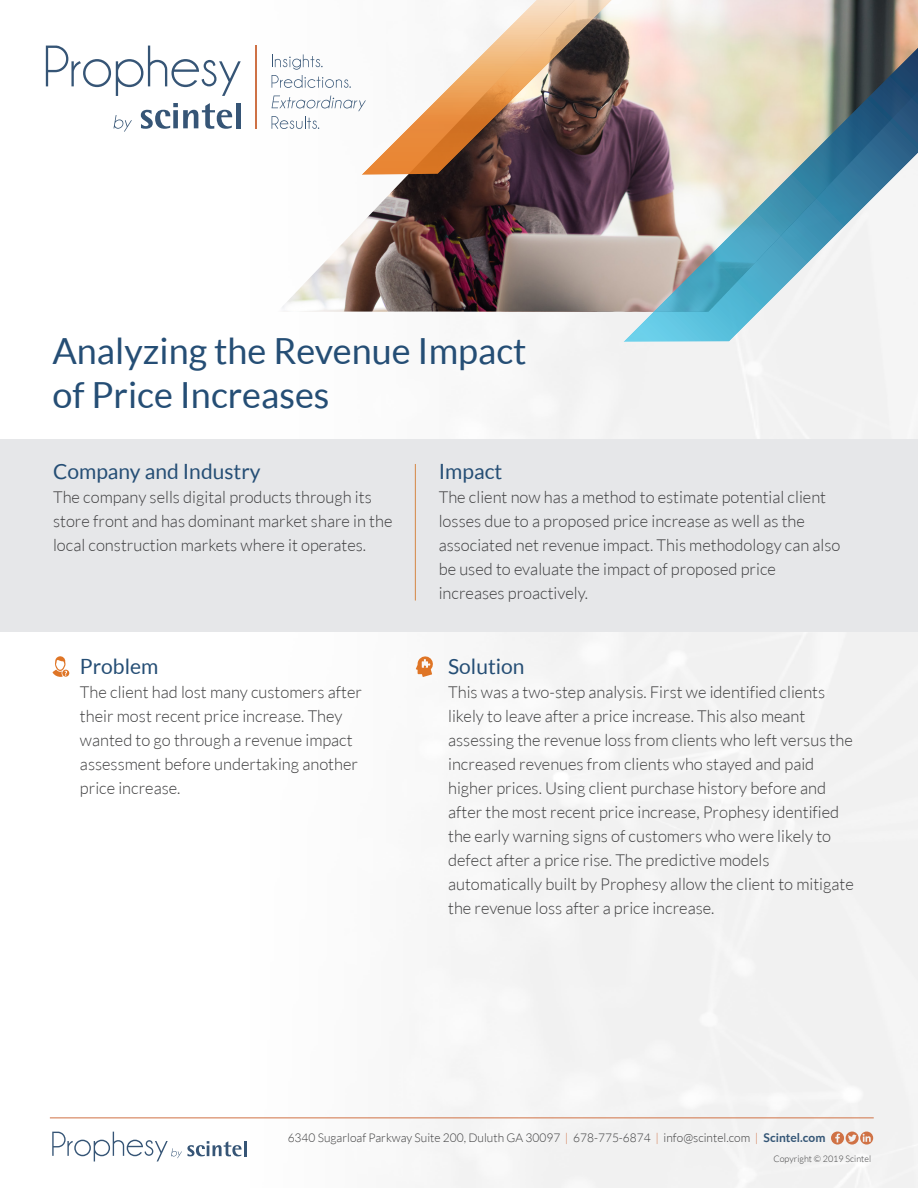
<style>
.page{position:relative;width:918px;height:1188px;background:#fff}
.page>*{position:absolute;margin:0;border:0;box-sizing:border-box;transform-origin:0 0}
.t1{font:36px/43.2px "Lato";color:#254e75}
.t2{font:21px "Lato";color:#254e75}
.t3{font:300 16.5px/24px "Lato";color:#3e3e3f}
.t4{font:300 12px "Lato";color:#3e3e3f}
.t5{font:300 9px "Lato";color:#3e3e3f}
.s1{color:#d07245}
.s2{font-weight:700;color:#345676}
</style>
<div class="page">
<div style="left:240px;top:0;width:230px;height:1188px;background:#fbfbfb"></div>
<div style="left:0;top:440px;width:918px;height:192px;background:#e6e7e9"></div>
<img style="left:278px;top:0;width:640px;height:312px">
<svg style="left:623px;top:38px;width:295px;height:304px"></svg>
<svg style="left:362px;top:0;width:293px;height:175px"></svg>
<hr style="left:415px;top:464px;width:1px;height:137px;background:#d58744">
<svg style="left:46px;top:46px;width:195px;height:50px"></svg>
<hr style="left:255px;top:45px;width:2px;height:84px;background:#ce7145">
<svg style="left:141px;top:103px;width:91px;height:26px"></svg>
<div style="left:236px;top:103px;width:5px;height:25px;background:#365576"></div>
<svg style="left:114px;top:115px;width:18px;height:17px"></svg>
<svg style="left:272px;top:54px;width:79px;height:34px"></svg>
<svg style="left:272px;top:96px;width:94px;height:33px"></svg>
<svg style="left:831px;top:1131px;width:42px;height:14px"></svg>
<hr style="left:244px;top:1141px;width:3px;height:15px;background:#365576">
<svg style="left:52px;top:1132px;width:190px;height:29px"></svg>
<hr style="left:50px;top:1118px;width:824px;height:1px;background:#d07245">
<svg style="left:416px;top:656px;width:17px;height:21px"></svg>
<svg style="left:52px;top:656px;width:17px;height:21px"></svg>
<h1 class="t1" style="left:52px;top:329px;width:476px">Analyzing the Revenue Impact of Price Increases</h1>
<p class="t2" style="left:53px;top:460px;width:209px">Company and Industry</p>
<p class="t3" style="left:53px;top:485px;width:341px">The company sells digital products through its store front and has dominant market share in the local construction markets where it operates.</p>
<p class="t2" style="left:80px;top:655px;width:80px">Problem</p>
<p class="t3" style="left:80px;top:680px;width:284px">The client had lost many customers after their most recent price increase. They wanted to go through a revenue impact assessment before undertaking another price increase.</p>
<p class="t2" style="left:439px;top:460px;width:65px">Impact</p>
<p class="t3" style="left:439px;top:485px;width:403px">The client now has a method to estimate potential client losses due to a proposed price increase as well as the associated net revenue impact. This methodology can also be used to evaluate the impact of proposed price increases proactively.</p>
<p class="t2" style="left:448px;top:655px;width:78px">Solution</p>
<p class="t3" style="left:448px;top:680px;width:407px">This was a two-step analysis. First we identified clients likely to leave after a price increase. This also meant assessing the revenue loss from clients who left versus the increased revenues from clients who stayed and paid higher prices. Using client purchase history before and after the most recent price increase, Prophesy identified the early warning signs of customers who were likely to defect after a price rise. The predictive models automatically built by Prophesy allow the client to mitigate the revenue loss after a price increase.</p>
<p class="t4" style="left:288px;top:1132px;width:539px">6340 Sugarloaf Parkway Suite 200, Duluth GA 30097 <span class="s1">|</span> 678-775-6874 <span class="s1">|</span> info@scintel.com <span class="s1">|</span> <span class="s2">Scintel.com</span></p>
<p class="t5" style="left:773px;top:1154px;width:99px">Copyright © 2019 Scintel</p>
</div>
